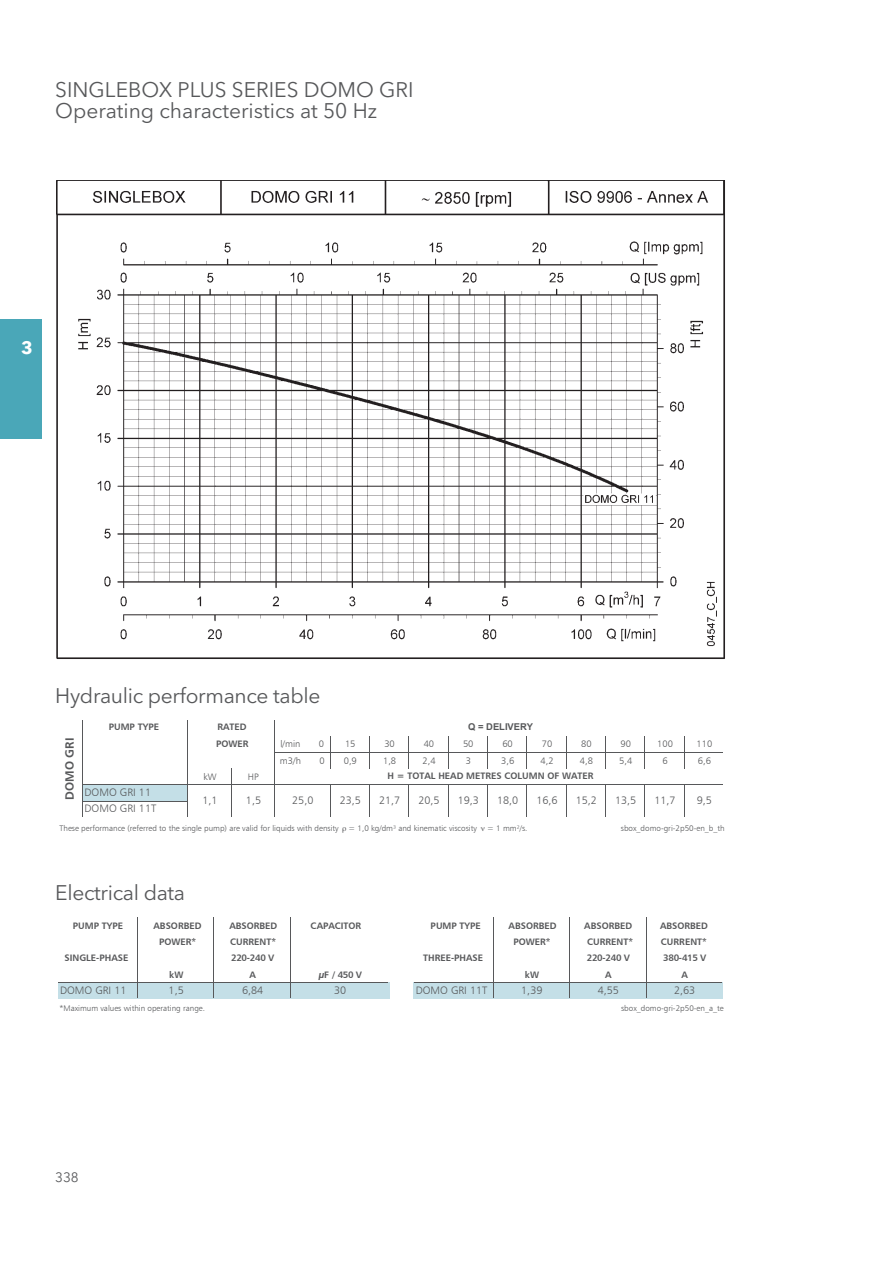
<style>
.page{position:relative;width:893px;height:1263px;background:#fff}
.page>*{position:absolute;margin:0;border:0;box-sizing:border-box;transform-origin:0 0}
.t1{font:21px/21px "Avenir Next LT Pro";letter-spacing:-.005em;color:#57585a}
.t2{font:700 18px "Avenir Next LT Pro";color:#fff}
.t3{font:13.5px "Avenir Next LT Pro";color:#57585a}
.t4{font:12.15px "Humanist 777 BT Bold B";color:#57585a}
.t5{font:10.8px "Humanist 777 BT Light B";color:#57585a}
.t6{font:9.3px "Humanist 777 BT Bold B";color:#57585a}
.t7{font:9.3px "Humanist 777 BT Light B";color:#57585a}
.t8{font:700 9.3px "Arial";color:#57585a}
.t9{font:8.1px "Humanist 777 BT Light B";color:#57585a}
</style>
<div class="page">
<div style="left:0;top:319px;width:41px;height:119px;background:#4aa7b8"></div>
<img style="left:56px;top:180px;width:669px;height:479px">
<div style="left:82px;top:785px;width:106px;height:16px;background:#c4dfe7"></div>
<hr style="left:330px;top:736px;width:1px;height:33px;background:#57585a">
<hr style="left:369px;top:736px;width:1px;height:33px;background:#57585a">
<hr style="left:409px;top:736px;width:1px;height:33px;background:#57585a">
<hr style="left:448px;top:736px;width:1px;height:33px;background:#57585a">
<hr style="left:487px;top:736px;width:1px;height:33px;background:#57585a">
<hr style="left:527px;top:736px;width:1px;height:33px;background:#57585a">
<hr style="left:566px;top:736px;width:1px;height:33px;background:#57585a">
<hr style="left:605px;top:736px;width:1px;height:33px;background:#57585a">
<hr style="left:645px;top:736px;width:1px;height:33px;background:#57585a">
<hr style="left:684px;top:736px;width:1px;height:33px;background:#57585a">
<hr style="left:82px;top:720px;width:1px;height:97px;background:#57585a">
<hr style="left:188px;top:720px;width:1px;height:97px;background:#57585a">
<hr style="left:275px;top:720px;width:1px;height:97px;background:#57585a">
<hr style="left:330px;top:785px;width:1px;height:32px;background:#57585a">
<hr style="left:369px;top:785px;width:1px;height:32px;background:#57585a">
<hr style="left:409px;top:785px;width:1px;height:32px;background:#57585a">
<hr style="left:448px;top:785px;width:1px;height:32px;background:#57585a">
<hr style="left:487px;top:785px;width:1px;height:32px;background:#57585a">
<hr style="left:527px;top:785px;width:1px;height:32px;background:#57585a">
<hr style="left:566px;top:785px;width:1px;height:32px;background:#57585a">
<hr style="left:605px;top:785px;width:1px;height:32px;background:#57585a">
<hr style="left:645px;top:785px;width:1px;height:32px;background:#57585a">
<hr style="left:684px;top:785px;width:1px;height:32px;background:#57585a">
<hr style="left:231px;top:768px;width:1px;height:49px;background:#57585a">
<hr style="left:275px;top:752px;width:448px;height:1px;background:#57585a">
<hr style="left:82px;top:785px;width:641px;height:1px;background:#57585a">
<hr style="left:82px;top:801px;width:106px;height:1px;background:#57585a">
<div style="left:58px;top:982px;width:331px;height:17px;background:#c4dfe7"></div>
<div style="left:413px;top:982px;width:310px;height:17px;background:#c4dfe7"></div>
<hr style="left:58px;top:982px;width:330px;height:1px;background:#57585a">
<hr style="left:137px;top:918px;width:1px;height:80px;background:#57585a">
<hr style="left:214px;top:918px;width:1px;height:80px;background:#57585a">
<hr style="left:290px;top:918px;width:1px;height:80px;background:#57585a">
<hr style="left:493px;top:918px;width:1px;height:80px;background:#57585a">
<hr style="left:569px;top:918px;width:1px;height:80px;background:#57585a">
<hr style="left:646px;top:918px;width:1px;height:80px;background:#57585a">
<hr style="left:414px;top:982px;width:308px;height:1px;background:#57585a">
<p class="t1" style="left:55px;top:81px;width:360px">SINGLEBOX PLUS SERIES DOMO GRI<br>Operating characteristics at 50 Hz</p>
<p class="t2" style="left:21px;top:341px;width:13px">3</p>
<p class="t1" style="left:55px;top:687px;width:267px">Hydraulic performance table</p>
<p class="t4" style="left:62px;top:799px;width:63px;rotate:-90deg">DOMO GRI</p>
<p class="t6" style="left:109px;top:721px;width:52px">PUMP TYPE</p>
<p class="t6" style="left:217px;top:721px;width:31px">RATED</p>
<p class="t8" style="left:468px;top:722px;width:66px">Q = DELIVERY</p>
<p class="t5" style="left:85px;top:786px;width:68px">DOMO GRI 11</p>
<p class="t5" style="left:85px;top:802px;width:73px">DOMO GRI 11T</p>
<p class="t6" style="left:216px;top:737px;width:34px">POWER</p>
<p class="t7" style="left:203px;top:771px;width:15px">kW</p>
<p class="t7" style="left:248px;top:771px;width:12px">HP</p>
<p class="t7" style="left:280px;top:738px;width:22px">l/min</p>
<p class="t7" style="left:319px;top:738px;width:7px">0</p>
<p class="t7" style="left:345px;top:738px;width:12px">15</p>
<p class="t7" style="left:384px;top:738px;width:12px">30</p>
<p class="t7" style="left:424px;top:738px;width:12px">40</p>
<p class="t7" style="left:463px;top:738px;width:12px">50</p>
<p class="t7" style="left:502px;top:738px;width:12px">60</p>
<p class="t7" style="left:542px;top:738px;width:12px">70</p>
<p class="t7" style="left:581px;top:738px;width:12px">80</p>
<p class="t7" style="left:620px;top:738px;width:12px">90</p>
<p class="t7" style="left:657px;top:738px;width:17px">100</p>
<p class="t7" style="left:696px;top:738px;width:17px">110</p>
<p class="t7" style="left:280px;top:755px;width:23px">m3/h</p>
<p class="t7" style="left:319px;top:755px;width:7px">0</p>
<p class="t7" style="left:344px;top:755px;width:15px">0,9</p>
<p class="t7" style="left:383px;top:755px;width:15px">1,8</p>
<p class="t7" style="left:422px;top:755px;width:15px">2,4</p>
<p class="t7" style="left:466px;top:755px;width:7px">3</p>
<p class="t7" style="left:501px;top:755px;width:15px">3,6</p>
<p class="t7" style="left:540px;top:755px;width:15px">4,2</p>
<p class="t7" style="left:580px;top:755px;width:15px">4,8</p>
<p class="t7" style="left:619px;top:755px;width:15px">5,4</p>
<p class="t7" style="left:662px;top:755px;width:7px">6</p>
<p class="t7" style="left:698px;top:755px;width:15px">6,6</p>
<p class="t6" style="left:388px;top:770px;width:207px">H = TOTAL HEAD METRES COLUMN OF WATER</p>
<p class="t5" style="left:202px;top:794px;width:17px">1,1</p>
<p class="t5" style="left:246px;top:794px;width:17px">1,5</p>
<p class="t5" style="left:292px;top:794px;width:23px">25,0</p>
<p class="t5" style="left:340px;top:794px;width:23px">23,5</p>
<p class="t5" style="left:576px;top:794px;width:23px">15,2</p>
<p class="t5" style="left:615px;top:794px;width:23px">13,5</p>
<p class="t5" style="left:654px;top:794px;width:23px">11,7</p>
<p class="t5" style="left:697px;top:794px;width:17px">9,5</p>
<p class="t5" style="left:379px;top:794px;width:23px">21,7</p>
<p class="t5" style="left:418px;top:794px;width:23px">20,5</p>
<p class="t5" style="left:458px;top:794px;width:23px">19,3</p>
<p class="t5" style="left:497px;top:794px;width:23px">18,0</p>
<p class="t5" style="left:536px;top:794px;width:23px">16,6</p>
<p class="t9" style="left:60px;top:823px;width:419px">These performance (referred to the single pump) are valid for liquids with density ● = 1,0 kg/dm³ and kinematic viscosity</p>
<p class="t9" style="left:487px;top:823px;width:42px">= 1 mm²/s.</p>
<p class="t1" style="left:55px;top:884px;width:131px">Electrical data</p>
<p class="t9" style="left:621px;top:823px;width:105px">sbox_domo-gri-2p50-en_b_th</p>
<p class="t6" style="left:73px;top:919px;width:52px">PUMP TYPE</p>
<p class="t6" style="left:154px;top:919px;width:49px">ABSORBED</p>
<p class="t6" style="left:229px;top:919px;width:49px">ABSORBED</p>
<p class="t6" style="left:311px;top:919px;width:52px">CAPACITOR</p>
<p class="t6" style="left:431px;top:919px;width:52px">PUMP TYPE</p>
<p class="t6" style="left:509px;top:919px;width:49px">ABSORBED</p>
<p class="t6" style="left:584px;top:919px;width:49px">ABSORBED</p>
<p class="t6" style="left:660px;top:919px;width:49px">ABSORBED</p>
<p class="t6" style="left:159px;top:936px;width:39px">POWER*</p>
<p class="t6" style="left:230px;top:936px;width:47px">CURRENT*</p>
<p class="t6" style="left:513px;top:936px;width:39px">POWER*</p>
<p class="t6" style="left:587px;top:936px;width:47px">CURRENT*</p>
<p class="t6" style="left:661px;top:936px;width:47px">CURRENT*</p>
<p class="t6" style="left:64px;top:952px;width:65px">SINGLE-PHASE</p>
<p class="t6" style="left:231px;top:952px;width:45px">V042 - 022</p>
<p class="t6" style="left:423px;top:952px;width:61px">THREE-PHASE</p>
<p class="t6" style="left:663px;top:952px;width:45px">V514 - 083</p>
<p class="t6" style="left:587px;top:952px;width:45px">V042 - 022</p>
<p class="t6" style="left:169px;top:968px;width:16px">Wk</p>
<p class="t6" style="left:249px;top:968px;width:8px">A</p>
<p class="t6" style="left:319px;top:968px;width:45px">μ F V054/</p>
<p class="t6" style="left:525px;top:968px;width:16px">Wk</p>
<p class="t6" style="left:605px;top:968px;width:8px">A</p>
<p class="t6" style="left:681px;top:968px;width:8px">A</p>
<p class="t5" style="left:60px;top:984px;width:68px">DOMO GRI 11</p>
<p class="t5" style="left:169px;top:984px;width:17px">1,5</p>
<p class="t5" style="left:242px;top:984px;width:23px">6,84</p>
<p class="t5" style="left:334px;top:984px;width:14px">30</p>
<p class="t5" style="left:416px;top:984px;width:73px">DOMO GRI 11T</p>
<p class="t5" style="left:521px;top:984px;width:23px">1,39</p>
<p class="t5" style="left:598px;top:984px;width:23px">4,55</p>
<p class="t5" style="left:674px;top:984px;width:23px">2,63</p>
<p class="t9" style="left:60px;top:1003px;width:147px">*Maximum values within operating range.</p>
<p class="t9" style="left:621px;top:1003px;width:104px">sbox_domo-gri-2p50-en_a_te</p>
<p class="t3" style="left:55px;top:1172px;width:25px">338</p>
</div>
